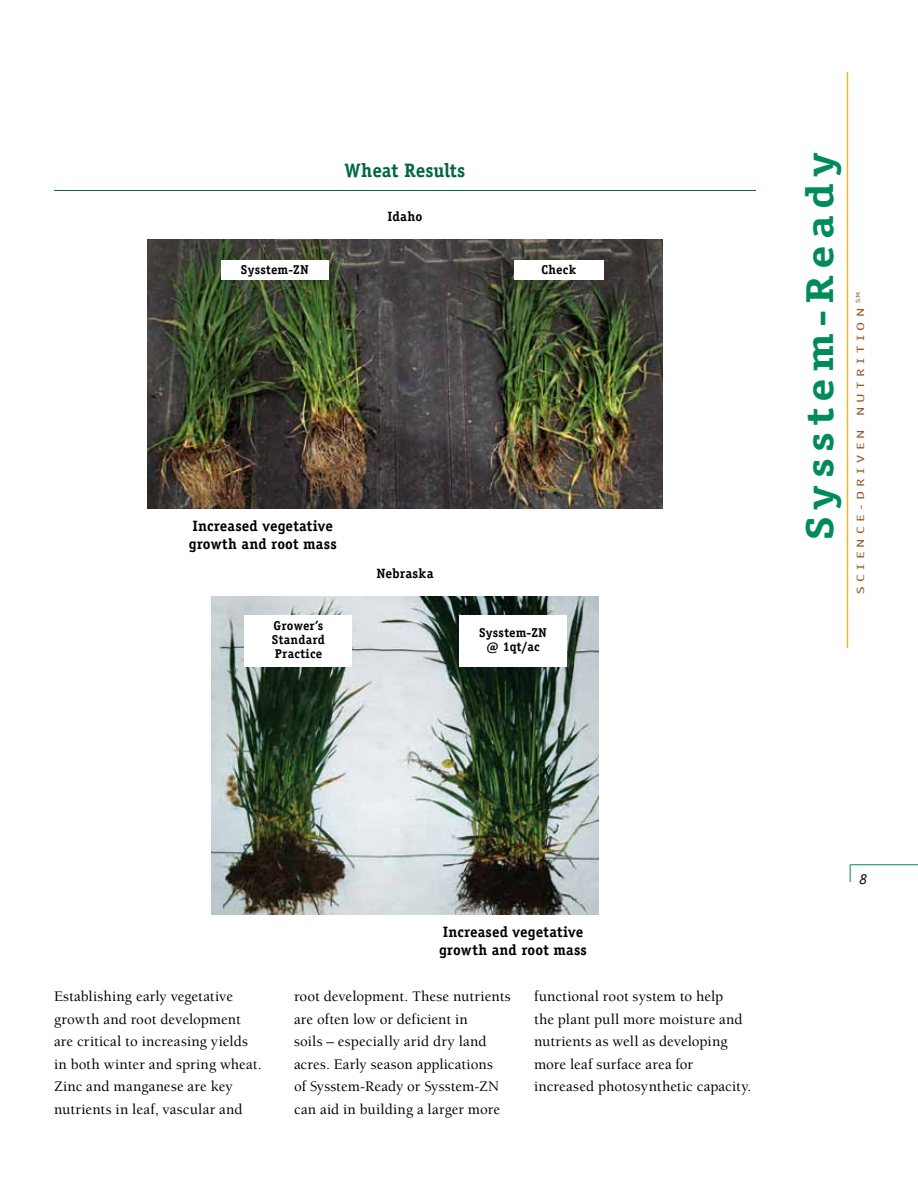
<style>
.page{position:relative;width:918px;height:1188px;background:#fff}
.page>*{position:absolute;margin:0;border:0;box-sizing:border-box;transform-origin:0 0}
.t1{font:700 39px "Officina Serif";letter-spacing:.14em;color:#008c58;scale:1.2 1}
.t2{font:700 19.5px "Officina Serif";color:#006544}
.t3{font:500 15px/22.5px "Berkeley";letter-spacing:.005em;color:#000}
.t4{font:700 15px/18px "Officina Serif";letter-spacing:.01em;color:#000}
.t5{font:italic 15px "Officina Serif";color:#000}
.t6{font:700 13.5px "Officina Serif";letter-spacing:.015em;color:#000}
.t7{font:700 12.9px/14.2px "Officina Serif";letter-spacing:.02em;color:#000}
.t8{font:10.5px "Officina Sans";letter-spacing:.27em;color:#975725;scale:1.55 1}
</style>
<div class="page">
<hr style="left:850px;top:864px;width:68px;height:1px;background:#008c58">
<svg style="left:850px;top:864px;width:1px;height:18px"></svg>
<hr style="left:847px;top:72px;width:1px;height:576px;background:#ecba25">
<hr style="left:54px;top:190px;width:702px;height:1px;background:#006544">
<img style="left:148px;top:240px;width:514px;height:268px">
<img style="left:212px;top:597px;width:386px;height:318px">
<div style="left:514px;top:260px;width:90px;height:20px;background:#fff"></div>
<div style="left:221px;top:260px;width:108px;height:20px;background:#fff"></div>
<div style="left:244px;top:615px;width:108px;height:51px;background:#fff"></div>
<div style="left:459px;top:615px;width:108px;height:51px;background:#fff"></div>
<h2 class="t2" style="left:345px;top:159px;width:122px">Wheat Results</h2>
<p class="t6" style="left:387px;top:208px;width:37px">Idaho</p>
<p class="t7" style="left:241px;top:262px;width:69px">Sysstem-ZN</p>
<p class="t7" style="left:542px;top:262px;width:36px">Check</p>
<p class="t4" style="left:189px;top:516px;width:149px">Increased vegetative growth and root mass</p>
<p class="t6" style="left:377px;top:565px;width:58px">Nebraska</p>
<p class="t7" style="left:272px;top:618px;width:55px">Grower’s<br>Standard<br>Practice</p>
<p class="t7" style="left:479px;top:625px;width:69px;text-align:center">Sysstem-ZN @ 1qt/ac</p>
<h1 class="t1" style="left:796px;top:540px;width:324px;rotate:-90deg">Sysstem-Ready</h1>
<p class="t8" style="left:854px;top:594px;width:197px;rotate:-90deg">science-driven nutrition <sup>SM</sup></p>
<p class="t4" style="left:439px;top:923px;width:149px">Increased vegetative growth and root mass</p>
<p class="t3" style="left:54px;top:986px;width:209px">Establishing early vegetative growth and root development are critical to increasing yields in both winter and spring wheat.<br>Zinc and manganese are key nutrients in leaf, vascular and</p>
<p class="t3" style="left:294px;top:986px;width:218px">root development. These nutrients are often low or deficient in<br>soils – especially arid dry land acres. Early season applications<br>of Sysstem-Ready or Sysstem-ZN can aid in building a larger more</p>
<p class="t3" style="left:534px;top:986px;width:219px">functional root system to help<br>the plant pull more moisture and nutrients as well as developing more leaf surface area for increased photosynthetic capacity.</p>
<p class="t5" style="left:860px;top:871px;width:9px">8</p>
</div>
